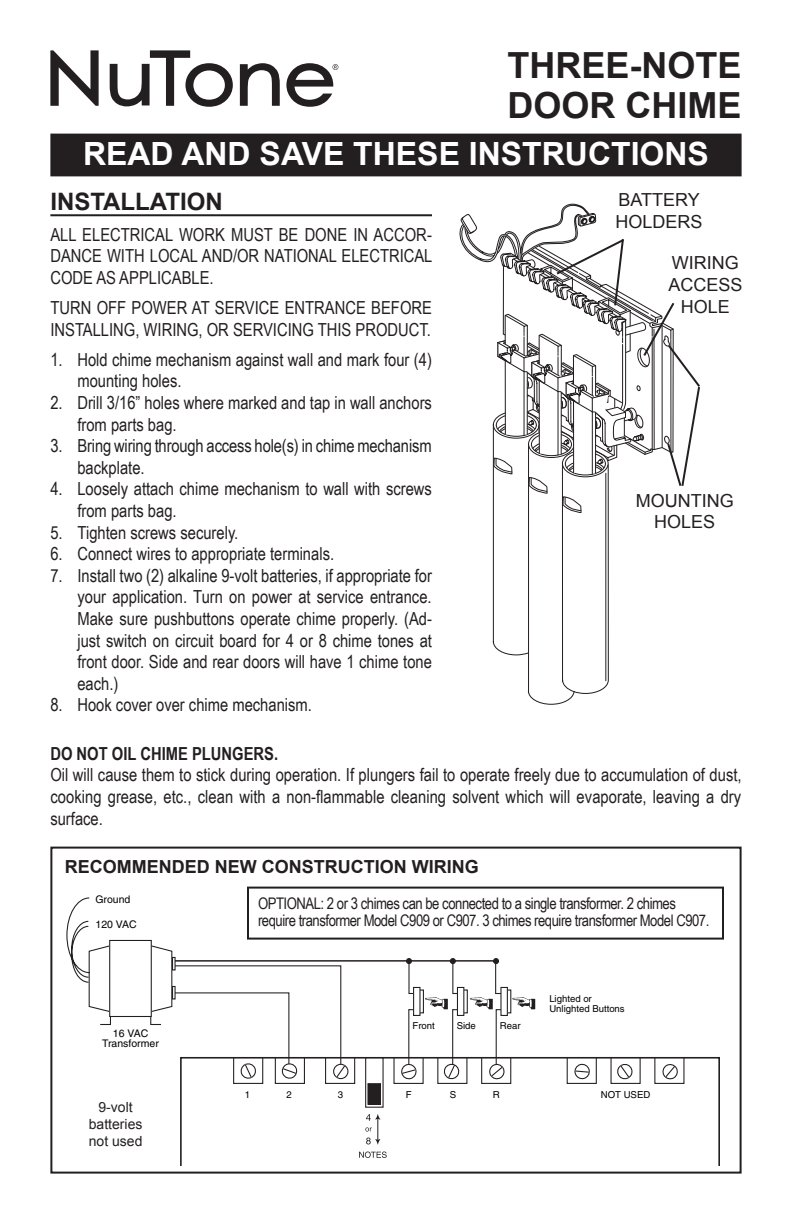
<style>
.page{position:relative;width:792px;height:1224px;background:#fff}
.page>*{position:absolute;margin:0;border:0;box-sizing:border-box;transform-origin:0 0}
.t1{font:700 36px "Arial";color:#231f20}
.t2{font:700 32px "Arial";color:#fff}
.t3{font:700 24px "Arial";color:#231f20}
.t4{font:18px/21.6px "Arial Narrow";color:#231f20}
.t5{font:18px/21.6px "Arial";color:#231f20;text-align:center}
.t6{font:700 18px "Arial";color:#231f20}
.t7{font:700 18px "Arial Narrow";color:#231f20}
.t8{font:16px/17px "Arial Narrow";letter-spacing:-.03em;color:#231f20}
.t9{font:14px/16.8px "Arial";color:#231f20;text-align:center}
.t10{font:10.4px/10.4px "Helvetica";color:#000;text-align:center}
.t11{font:9.6px/10.6px "Helvetica";color:#000}
</style>
<div class="page">
<hr style="left:50px;top:214px;width:382px;height:2px;background:#231f20">
<div style="left:51px;top:135px;width:690px;height:40px;background:#231f20"></div>
<div style="left:50px;top:134px;width:692px;height:42px;border:2px solid #231f20"></div>
<svg style="left:460px;top:204px;width:240px;height:501px"></svg>
<svg style="left:50px;top:50px;width:288px;height:57px"></svg>
<div style="left:50px;top:847px;width:692px;height:327px;border:2px solid #231f20"></div>
<svg style="left:180px;top:1057px;width:540px;height:109px"></svg>
<svg style="left:66px;top:897px;width:619px;height:211px"></svg>
<div style="left:368px;top:1084px;width:12px;height:20px;background:#231f20"></div>
<div style="left:367px;top:1083px;width:14px;height:22px;border:1px solid #231f20"></div>
<div style="left:247px;top:887px;width:477px;height:53px;border:2px solid #231f20"></div>
<p class="t1" style="left:508px;top:42px;width:236px">THREE-NOTE</p>
<p class="t1" style="left:508px;top:82px;width:236px">DOOR CHIME</p>
<p class="t2" style="left:83px;top:133px;width:627px">READ AND SAVE THESE INSTRUCTIONS</p>
<p class="t5" style="left:619px;top:189px;width:83px">BATTERY</p>
<p class="t5" style="left:616px;top:211px;width:89px">HOLDERS</p>
<p class="t5" style="left:672px;top:253px;width:68px">WIRING</p>
<p class="t5" style="left:668px;top:274px;width:76px">ACCESS</p>
<p class="t5" style="left:681px;top:296px;width:51px">HOLE</p>
<p class="t3" style="left:50px;top:186px;width:174px">INSTALLATION</p>
<p class="t4" style="left:50px;top:223px;width:384px;text-align:justify">ALL ELECTRICAL WORK MUST BE DONE IN ACCOR-DANCE WITH LOCAL AND/OR NATIONAL ELECTRICAL CODE AS APPLICABLE.</p>
<p class="t4" style="left:50px;top:296px;width:383px">TURN OFF POWER AT SERVICE ENTRANCE BEFORE<br>INSTALLING, WIRING, OR SERVICING THIS PRODUCT.</p>
<p class="t4" style="left:77px;top:348px;width:356px;text-indent:-27px">1. Hold chime mechanism against wall and mark four (4) mounting holes.</p>
<p class="t4" style="left:77px;top:391px;width:356px;text-indent:-27px">2. Drill 3/16” holes where marked and tap in wall anchors from parts bag.</p>
<p class="t4" style="left:77px;top:434px;width:356px;text-indent:-27px">3. Bring wiring through access hole(s) in chime mechanism backplate.</p>
<p class="t4" style="left:77px;top:478px;width:356px;text-indent:-27px">4. Loosely attach chime mechanism to wall with screws from parts bag.</p>
<p class="t4" style="left:50px;top:521px;width:190px">5. Tighten screws securely.</p>
<p class="t4" style="left:50px;top:542px;width:285px">6. Connect wires to appropriate terminals.</p>
<p class="t4" style="left:77px;top:564px;width:356px;text-align:justify;text-indent:-27px">7. Install two (2) alkaline 9-volt batteries, if appropriate for your application. Turn on power at service entrance.<br>Make sure pushbuttons operate chime properly. (Ad&shy;just switch on circuit board for 4 or 8 chime tones at front door. Side and rear doors will have 1 chime tone each.)</p>
<p class="t4" style="left:50px;top:694px;width:263px">8. Hook cover over chime mechanism.</p>
<p class="t5" style="left:636px;top:490px;width:99px">MOUNTING<br>HOLES</p>
<p class="t7" style="left:50px;top:740px;width:229px">DO NOT OIL CHIME PLUNGERS.</p>
<p class="t4" style="left:50px;top:764px;width:693px;text-align:justify">Oil will cause them to stick during operation. If plungers fail to operate freely due to accumulation of dust, cooking grease, etc., clean with a non-flammable cleaning solvent which will evaporate, leaving a dry surface.</p>
<p class="t6" style="left:65px;top:855px;width:415px">RECOMMENDED NEW CONSTRUCTION WIRING</p>
<p class="t10" style="left:95px;top:894px;width:36px">Ground</p>
<p class="t10" style="left:95px;top:919px;width:43px">120 VAC</p>
<p class="t10" style="left:102px;top:1028px;width:58px">16 VAC<br>Transformer</p>
<p class="t9" style="left:89px;top:1099px;width:55px">9-VOLT<br>BATTERIES<br>NOT USED</p>
<p class="t8" style="left:258px;top:895px;width:453px">OPTIONAL: 2 or 3 chimes can be connected to a single transformer. 2 chimes require transformer Model C909 or C907. 3 chimes require transformer Model C907.</p>
<p class="t11" style="left:413px;top:1021px;width:24px">Front</p>
<p class="t11" style="left:457px;top:1021px;width:21px">Side</p>
<p class="t11" style="left:500px;top:1021px;width:22px">Rear</p>
<p class="t11" style="left:245px;top:1090px;width:7px">1</p>
<p class="t11" style="left:287px;top:1090px;width:7px">2</p>
<p class="t11" style="left:338px;top:1090px;width:7px">3</p>
<p class="t11" style="left:406px;top:1090px;width:7px">F</p>
<p class="t11" style="left:450px;top:1090px;width:8px">S</p>
<p class="t11" style="left:493px;top:1090px;width:8px">R</p>
<p class="t11" style="left:549px;top:993px;width:77px">Lighted or<br>Unlighted Buttons</p>
<p class="t11" style="left:601px;top:1089px;width:51px">NOT USED</p>
</div>
